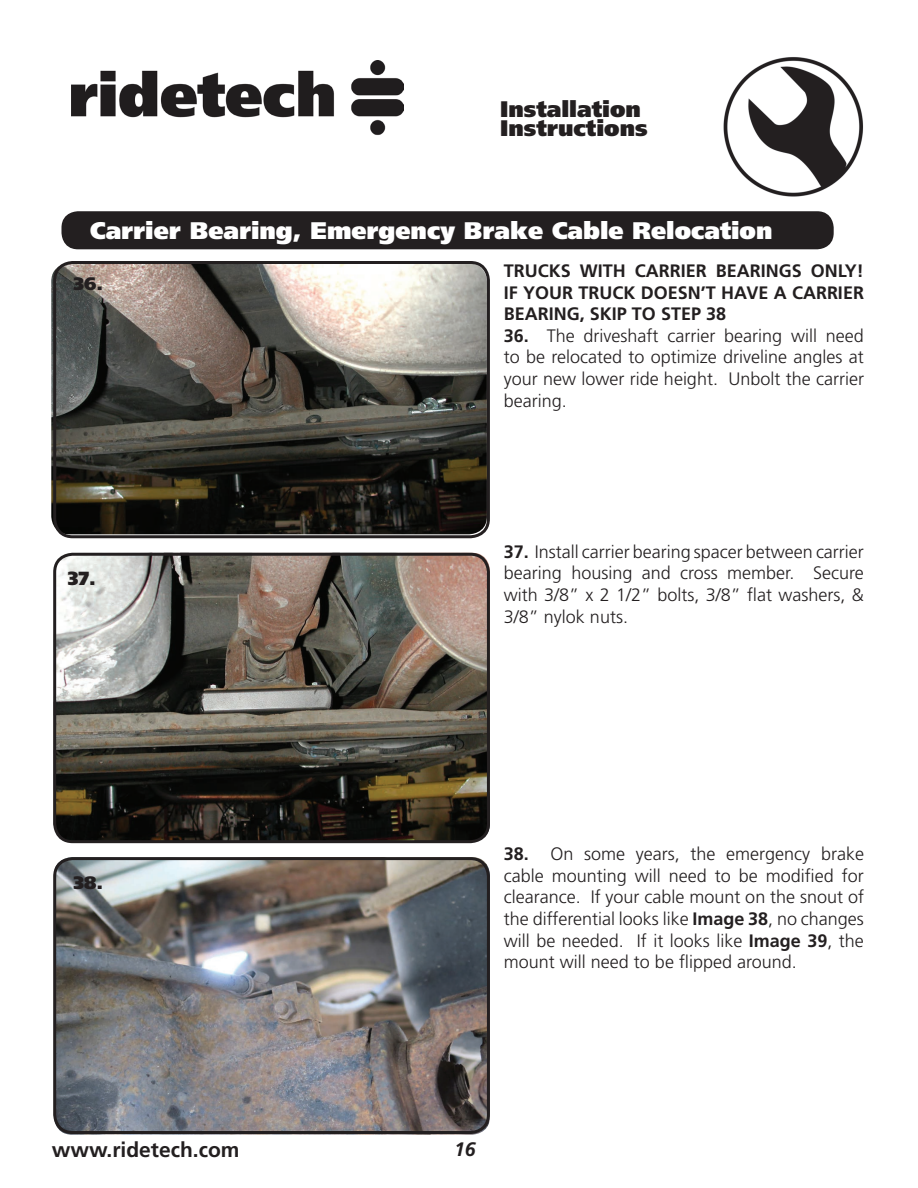
<style>
.page{position:relative;width:918px;height:1188px;background:#fff}
.page>*{position:absolute;margin:0;border:0;box-sizing:border-box;transform-origin:0 0}
.t1{font:900 24px "Frutiger";color:#fff}
.t2{font:900 22.5px/19.5px "Frutiger";color:#231f20}
.t3{font:700 21px "Frutiger";color:#231f20}
.t4{font:italic 700 19.5px "Frutiger";color:#231f20}
.t5{font:900 19.05px "Frutiger";color:#231f20;scale:.95 1}
.t6{font:300 18px/21.6px "Frutiger";color:#231f20;text-align:justify}
.t7{font:700 18px/21.6px "Frutiger";color:#231f20;text-align:justify}
.t8{font:900 18px "Frutiger";color:#231f20}
.s1{font-weight:700}
</style>
<div class="page">
<img style="left:723px;top:57px;width:139px;height:140px">
<img style="left:72px;top:61px;width:331px;height:75px">
<img style="left:54px;top:857px;width:436px;height:278px;border-radius:18px">
<img style="left:51px;top:263px;width:436px;height:271px;border-radius:18px">
<img style="left:54px;top:553px;width:436px;height:288px;border-radius:18px">
<div style="left:53px;top:553px;width:437px;height:290px;border:3px solid #231f20;border-radius:18px"></div>
<div style="left:61px;top:211px;width:773px;height:38px;background:#231f20;border-radius:17px"></div>
<div style="left:53px;top:857px;width:437px;height:277px;border:3px solid #231f20;border-radius:18px"></div>
<div style="left:53px;top:261px;width:437px;height:277px;border:3px solid #231f20;border-radius:18px"></div>
<p class="t2" style="left:500px;top:101px;width:149px">Installation<br>Instructions</p>
<h1 class="t1" style="left:90px;top:221px;width:684px">Carrier Bearing, Emergency Brake Cable Relocation</h1>
<p class="t7" style="left:504px;top:261px;width:362px">TRUCKS WITH CARRIER BEARINGS ONLY!<br>IF YOUR TRUCK DOESN’T HAVE A CARRIER BEARING, SKIP TO STEP 38</p>
<p class="t6" style="left:504px;top:326px;width:362px"><span class="s1">36.</span> The driveshaft carrier bearing will need to be relocated to optimize driveline angles at your new lower ride height. Unbolt the carrier bearing.</p>
<p class="t8" style="left:73px;top:277px;width:31px">36.</p>
<p class="t5" style="left:68px;top:571px;width:31px">37.</p>
<p class="t6" style="left:504px;top:542px;width:362px"><span class="s1">37.</span> Install carrier bearing spacer between carrier bearing housing and cross member. Secure with 3/8” x 2 1/2” bolts, 3/8” flat washers, &amp; 3/8” nylok nuts.</p>
<p class="t8" style="left:74px;top:876px;width:31px">38.</p>
<p class="t6" style="left:504px;top:844px;width:362px"><span class="s1">38.</span> On some years, the emergency brake cable mounting will need to be modified for clearance. If your cable mount on the snout of the differential looks like <span class="s1">Image 38</span>, no changes will be needed. If it looks like <span class="s1">Image 39</span>, the mount will need to be flipped around.</p>
<p class="t3" style="left:52px;top:1142px;width:189px">www.ridetech.com</p>
<p class="t4" style="left:454px;top:1142px;width:23px">16</p>
</div>
